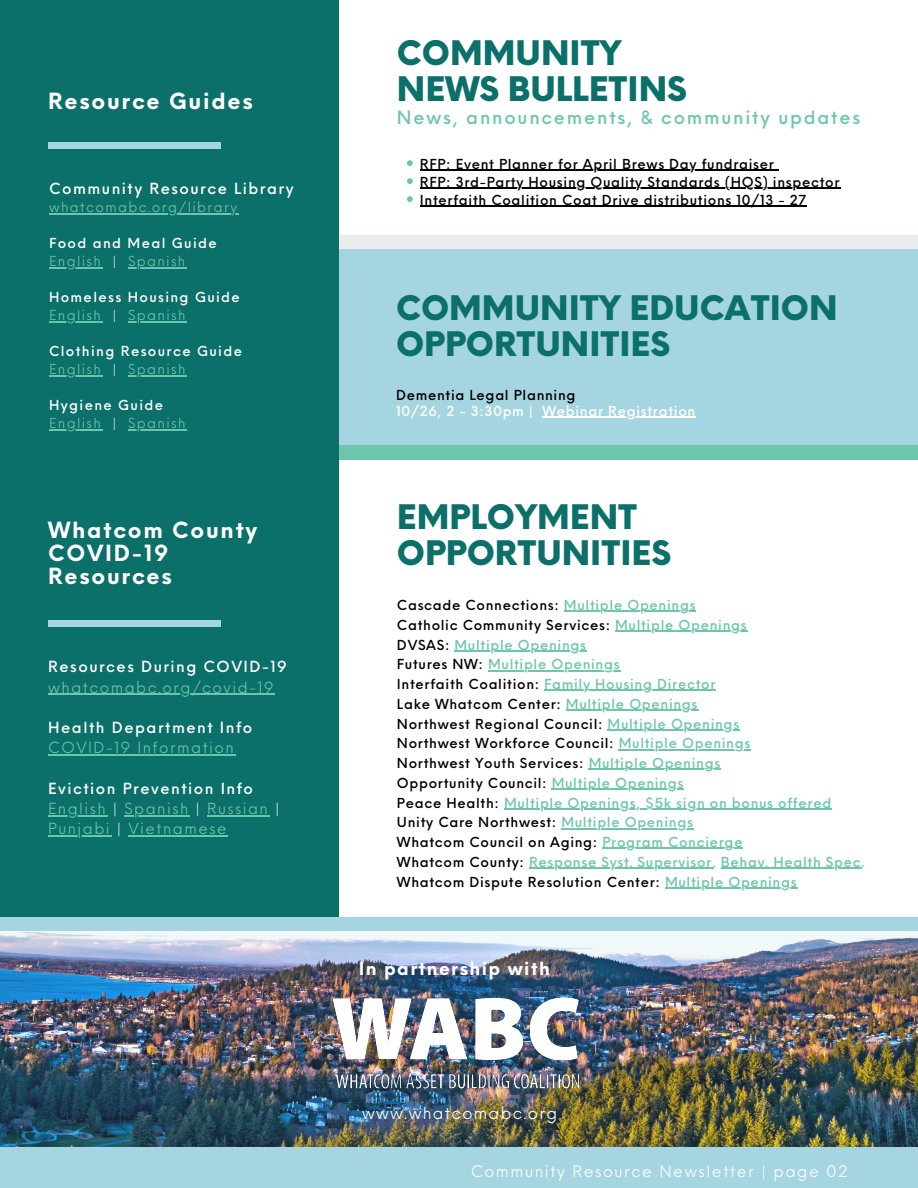
<style>
.page{position:relative;width:918px;height:1188px;background:#fff}
.page>*{position:absolute;margin:0;border:0;box-sizing:border-box;transform-origin:0 0}
.t1{font:900 33px/36px "Neue Einstellung";color:#0b6f6a}
.t2{font:700 21.75px/23.2px "Neue Einstellung";letter-spacing:.08em;color:#fff}
.t3{font:500 18px "Neue Einstellung";letter-spacing:.1em;color:#6dc6ab}
.t4{font:700 17.7px "Neue Einstellung";letter-spacing:.08em;color:#fff}
.t5{font:16.05px "Neue Einstellung";letter-spacing:.08em;color:#fff}
.t6{font:15.6px "Neue Einstellung";letter-spacing:.1em;color:#fff}
.t7{font:15px/20.2px "Neue Einstellung";letter-spacing:.1em;color:#6dc6ab}
.t8{font:500 15px "Neue Einstellung";letter-spacing:.1em;color:#fff}
.t9{font:500 13.5px/19.8px "Neue Einstellung";letter-spacing:.05em;color:#6dc6ab}
.t10{font:500 13.5px/18px "Neue Einstellung";letter-spacing:.05em;color:#000}
.t11{font:500 13.5px/18px "Neue Einstellung";letter-spacing:.1em;color:#fff}
.t12{font:13.5px/18px "Neue Einstellung";letter-spacing:.1em;color:#6dc6ab}
.t13{font:500 13.5px "Neue Einstellung";letter-spacing:.05em;color:#fff}
.s1{font-weight:400;color:#6dc6ab}
.s2{font-weight:400}
.s3{font-weight:500;color:#fff}
.s4{color:#fff}
.s5{color:#000}
</style>
<div class="page">
<div style="left:320px;top:242px;width:598px;height:214px;background:#a5d5e1"></div>
<div style="left:332px;top:446px;width:586px;height:13px;background:#6dc6ab"></div>
<div style="left:320px;top:235px;width:598px;height:14px;background:#ebeced"></div>
<div style="left:0;top:0;width:338px;height:1188px;background:#0b6f6a"></div>
<div style="left:0;top:917px;width:918px;height:14px;background:#a5d5e1"></div>
<img style="left:0;top:931px;width:918px;height:217px">
<div style="left:0;top:1148px;width:918px;height:40px;background:#a5d5e1"></div>
<img style="left:332px;top:978px;width:255px;height:124px">
<div style="left:48px;top:621px;width:61px;height:5px;background:#a5d5e1"></div>
<div style="left:106px;top:621px;width:61px;height:5px;background:#a5d5e1"></div>
<div style="left:161px;top:621px;width:60px;height:5px;background:#a5d5e1"></div>
<div style="left:48px;top:143px;width:61px;height:5px;background:#a5d5e1"></div>
<div style="left:106px;top:143px;width:61px;height:5px;background:#a5d5e1"></div>
<div style="left:161px;top:143px;width:60px;height:5px;background:#a5d5e1"></div>
<svg style="left:407px;top:160px;width:6px;height:6px"></svg>
<hr style="left:420px;top:170px;width:355px;height:1px;background:#000">
<svg style="left:407px;top:178px;width:6px;height:6px"></svg>
<hr style="left:420px;top:188px;width:420px;height:1px;background:#000">
<svg style="left:407px;top:196px;width:6px;height:6px"></svg>
<hr style="left:420px;top:206px;width:387px;height:1px;background:#000">
<hr style="left:542px;top:417px;width:154px;height:1px;background:#fff">
<hr style="left:49px;top:213px;width:190px;height:2px;background:#6dc6ab">
<hr style="left:49px;top:267px;width:53px;height:2px;background:#6dc6ab">
<hr style="left:128px;top:267px;width:59px;height:2px;background:#6dc6ab">
<hr style="left:49px;top:321px;width:53px;height:2px;background:#6dc6ab">
<hr style="left:128px;top:321px;width:59px;height:2px;background:#6dc6ab">
<hr style="left:49px;top:375px;width:53px;height:2px;background:#6dc6ab">
<hr style="left:128px;top:375px;width:59px;height:2px;background:#6dc6ab">
<hr style="left:49px;top:429px;width:53px;height:2px;background:#6dc6ab">
<hr style="left:128px;top:429px;width:59px;height:2px;background:#6dc6ab">
<hr style="left:48px;top:694px;width:227px;height:1px;background:#6dc6ab">
<hr style="left:48px;top:754px;width:187px;height:2px;background:#6dc6ab">
<hr style="left:48px;top:815px;width:59px;height:1px;background:#6dc6ab">
<hr style="left:125px;top:815px;width:65px;height:1px;background:#6dc6ab">
<hr style="left:207px;top:815px;width:62px;height:1px;background:#6dc6ab">
<hr style="left:48px;top:835px;width:63px;height:2px;background:#6dc6ab">
<hr style="left:129px;top:835px;width:99px;height:2px;background:#6dc6ab">
<svg style="left:564px;top:611px;width:13px;height:1px"></svg>
<hr style="left:577px;top:611px;width:119px;height:1px;background:#6dc6ab">
<hr style="left:615px;top:631px;width:132px;height:1px;background:#6dc6ab">
<hr style="left:454px;top:650px;width:133px;height:2px;background:#6dc6ab">
<hr style="left:488px;top:670px;width:132px;height:1px;background:#6dc6ab">
<hr style="left:544px;top:690px;width:172px;height:1px;background:#6dc6ab">
<hr style="left:566px;top:710px;width:132px;height:1px;background:#6dc6ab">
<hr style="left:608px;top:729px;width:132px;height:2px;background:#6dc6ab">
<hr style="left:619px;top:749px;width:132px;height:1px;background:#6dc6ab">
<hr style="left:589px;top:769px;width:132px;height:1px;background:#6dc6ab">
<hr style="left:552px;top:789px;width:132px;height:1px;background:#6dc6ab">
<hr style="left:504px;top:808px;width:328px;height:2px;background:#6dc6ab">
<hr style="left:561px;top:828px;width:133px;height:1px;background:#6dc6ab">
<hr style="left:602px;top:848px;width:141px;height:1px;background:#6dc6ab">
<hr style="left:529px;top:868px;width:183px;height:1px;background:#6dc6ab">
<hr style="left:721px;top:868px;width:140px;height:1px;background:#6dc6ab">
<hr style="left:665px;top:887px;width:132px;height:2px;background:#6dc6ab">
<h2 class="t2" style="left:48px;top:88px;width:206px">Resource Guides</h2>
<p class="t8" style="left:49px;top:175px;width:246px">Community Resource Library</p>
<p class="t12" style="left:49px;top:197px;width:190px">whatcomabc.org/library</p>
<p class="t11" style="left:49px;top:233px;width:169px">Food and Meal Guide<br><span class="s1">English</span> <span class="s2">|</span> <span class="s1">Spanish</span></p>
<p class="t11" style="left:49px;top:287px;width:192px">Homeless Housing Guide<br><span class="s1">English</span> <span class="s2">|</span> <span class="s1">Spanish</span></p>
<p class="t11" style="left:49px;top:341px;width:194px">Clothing Resource Guide<br><span class="s1">English</span> <span class="s2">|</span> <span class="s1">Spanish</span></p>
<p class="t12" style="left:49px;top:395px;width:138px"><span class="s3">Hygiene Guide<br></span>English <span class="s4">|</span> Spanish</p>
<h2 class="t2" style="left:48px;top:516px;width:211px">Whatcom County<br>COVID-19<br>Resources</h2>
<p class="t8" style="left:48px;top:653px;width:240px">Resources During COVID-19</p>
<p class="t7" style="left:48px;top:675px;width:227px">whatcomabc.org/covid-19</p>
<p class="t8" style="left:48px;top:714px;width:206px">Health Department Info</p>
<p class="t7" style="left:48px;top:736px;width:187px">COVID-19 Information</p>
<p class="t7" style="left:48px;top:777px;width:233px"><span class="s3">Eviction Prevention Info<br></span>English <span class="s4">|</span> Spanish <span class="s4">|</span> Russian <span class="s4">|<br></span>Punjabi <span class="s4">|</span> Vietnamese</p>
<h1 class="t1" style="left:397px;top:32px;width:292px">COMMUNITY<br>NEWS BULLETINS</h1>
<h3 class="t3" style="left:397px;top:102px;width:465px">News, announcements, &amp; community updates</h3>
<p class="t10" style="left:420px;top:154px;width:421px">RFP: Event Planner for April Brews Day fundraiser<br>RFP: 3rd-Party Housing Quality Standards (HQS) inspector<br>Interfaith Coalition Coat Drive distributions 10/13 - 27</p>
<h1 class="t1" style="left:396px;top:287px;width:443px">COMMUNITY EDUCATION<br>OPPORTUNITIES</h1>
<p class="t10" style="left:396px;top:385px;width:181px">Dementia Legal Planning</p>
<p class="t13" style="left:396px;top:399px;width:301px">10/26, 2 - 3:30pm | Webinar Registration</p>
<h1 class="t1" style="left:397px;top:496px;width:276px">EMPLOYMENT<br>OPPORTUNITIES</h1>
<p class="t9" style="left:397px;top:594px;width:469px"><span class="s5">Cascade Connections:</span> Multiple Openings<br><span class="s5">Catholic Community Services:</span> Multiple Openings<br><span class="s5">DVSAS:</span> Multiple Openings<br><span class="s5">Futures NW:</span> Multiple Openings<br><span class="s5">Interfaith Coalition:</span> Family Housing Director<br><span class="s5">Lake Whatcom Center:</span> Multiple Openings<br><span class="s5">Northwest Regional Council:</span> Multiple Openings<br><span class="s5">Northwest Workforce Council:</span> Multiple Openings<br><span class="s5">Northwest Youth Services:</span> Multiple Openings<br><span class="s5">Opportunity Council:</span> Multiple Openings<br><span class="s5">Peace Health:</span> Multiple Openings, $5k sign on bonus offered <span class="s5">Unity Care Northwest:</span> Multiple Openings<br><span class="s5">Whatcom Council on Aging:</span> Program Concierge<br><span class="s5">Whatcom County:</span> Response Syst. Supervisor, Behav. Health Spec.<br><span class="s5">Whatcom Dispute Resolution Center:</span> Multiple Openings</p>
<h3 class="t4" style="left:359px;top:953px;width:193px">In partnership with</h3>
<p class="t5" style="left:362px;top:1099px;width:197px">www.whatcomabc.org</p>
<p class="t6" style="left:471px;top:1157px;width:378px">Community Resource Newsletter | page 02</p>
</div>
